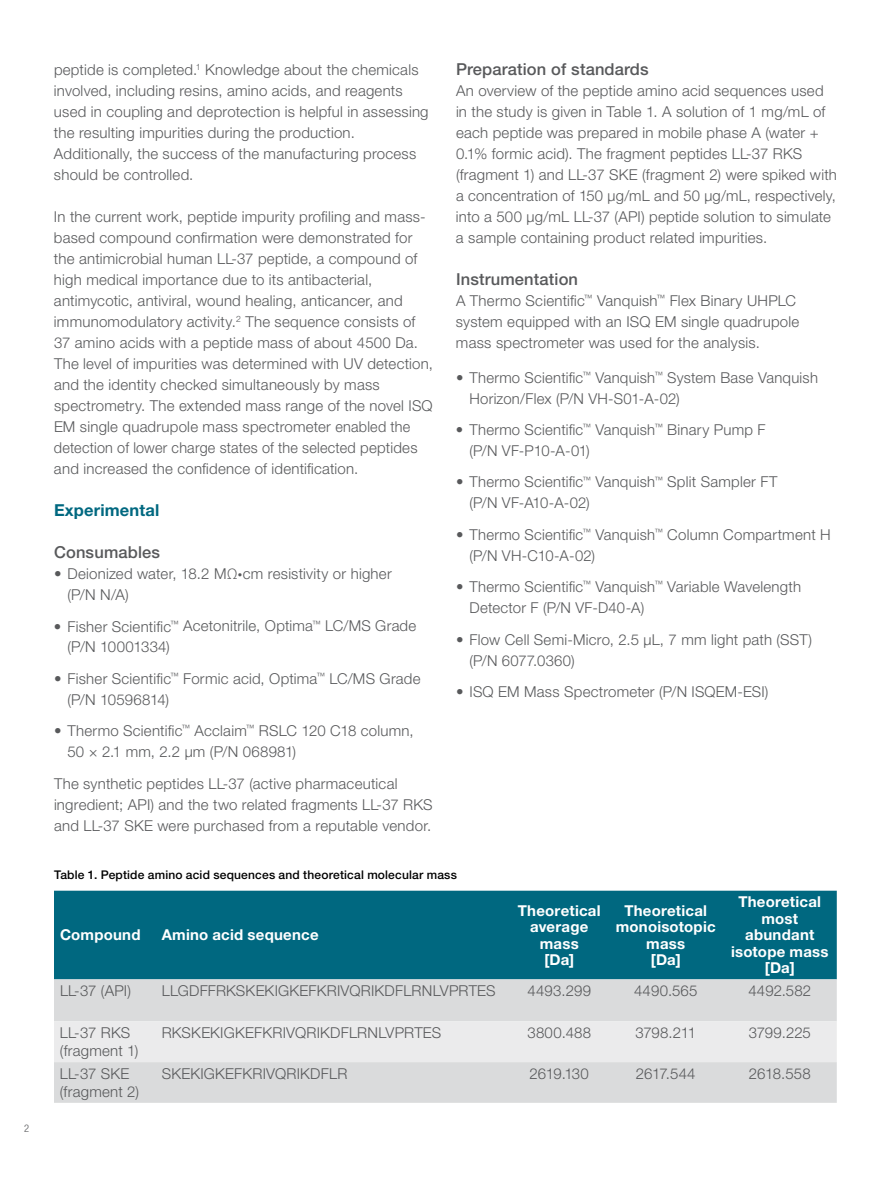
<style>
.page{position:relative;width:891px;height:1188px;background:#fff}
.page>*{position:absolute;margin:0;border:0;box-sizing:border-box;transform-origin:0 0}
.t1{font:500 16.5px "Helvetica Neue LT Std";letter-spacing:.01em;color:#58595b}
.t2{font:700 16.5px "Helvetica Neue LT Std";letter-spacing:.01em;color:#006880}
.t3{font:300 15px/21px "Helvetica Neue LT Std";letter-spacing:.015em;color:#58595b}
.t4{font:700 15px/16.5px "Helvetica Neue LT Std";letter-spacing:.015em;color:#fff;text-align:center}
.t5{font:500 12px "Helvetica Neue LT Std";letter-spacing:.015em;color:#000}
.t6{font:300 condensed 10.5px "Helvetica Neue LT Std";color:#58595b}
.s1{font-size:9px}
</style>
<div class="page">
<div style="left:54px;top:891px;width:783px;height:88px;background:#006880"></div>
<div style="left:54px;top:979px;width:783px;height:124px;background:#dadbdc"></div>
<div style="left:54px;top:1021px;width:783px;height:41px;background:#ebebec"></div>
<p class="t6" style="left:24px;top:1123px;width:7px">2</p>
<p class="t3" style="left:54px;top:59px;width:376px">peptide is completed.<sup>1</sup> Knowledge about the chemicals involved, including resins, amino acids, and reagents used in coupling and deprotection is helpful in assessing the resulting impurities during the production.<br>Additionally, the success of the manufacturing process should be controlled.</p>
<p class="t3" style="left:54px;top:206px;width:381px">In the current work, peptide impurity profiling and mass&shy;based compound confirmation were demonstrated for the antimicrobial human LL-37 peptide, a compound of high medical importance due to its antibacterial, antimycotic, antiviral, wound healing, anticancer, and immunomodulatory activity.<sup>2</sup> The sequence consists of 37 amino acids with a peptide mass of about 4500 Da.<br>The level of impurities was determined with UV detection, and the identity checked simultaneously by mass spectrometry. The extended mass range of the novel ISQ EM single quadrupole mass spectrometer enabled the detection of lower charge states of the selected peptides and increased the confidence of identification.</p>
<p class="t2" style="left:54px;top:500px;width:107px">Experimental</p>
<p class="t1" style="left:54px;top:542px;width:108px">Consumables</p>
<p class="t3" style="left:67px;top:563px;width:326px;text-indent:-13px">• Deionized water, 18.2 MΩ<span class="s1">•</span>cm resistivity or higher (P/N N/A)</p>
<p class="t3" style="left:68px;top:615px;width:350px;text-indent:-14px">• Fisher Scientific<sup>™</sup> Acetonitrile, Optima<sup>™</sup> LC/MS Grade (P/N 10001334)</p>
<p class="t3" style="left:68px;top:668px;width:355px;text-indent:-13px">• Fisher Scientific<sup>™</sup> Formic acid, Optima<sup>™</sup> LC/MS Grade (P/N 10596814)</p>
<p class="t3" style="left:68px;top:720px;width:348px;text-indent:-14px">• Thermo Scientific<sup>™</sup> Acclaim<sup>™</sup> RSLC 120 C18 column,<br>50 × 2.1 mm, 2.2 µm (P/N 068981)</p>
<p class="t3" style="left:54px;top:773px;width:380px">The synthetic peptides LL-37 (active pharmaceutical ingredient; API) and the two related fragments LL-37 RKS and LL-37 SKE were purchased from a reputable vendor.</p>
<p class="t1" style="left:456px;top:59px;width:194px">Preparation of standards</p>
<p class="t3" style="left:456px;top:80px;width:382px">An overview of the peptide amino acid sequences used in the study is given in Table 1. A solution of 1 mg/mL of each peptide was prepared in mobile phase A (water + 0.1% formic acid). The fragment peptides LL-37 RKS (fragment 1) and LL-37 SKE (fragment 2) were spiked with a concentration of 150 µg/mL and 50 µg/mL, respectively, into a 500 µg/mL LL-37 (API) peptide solution to simulate a sample containing product related impurities.</p>
<p class="t1" style="left:456px;top:269px;width:124px">Instrumentation</p>
<p class="t3" style="left:456px;top:290px;width:345px">A Thermo Scientific<sup>™</sup> Vanquish<sup>™</sup> Flex Binary UHPLC system equipped with an ISQ EM single quadrupole mass spectrometer was used for the analysis.</p>
<p class="t3" style="left:469px;top:366px;width:350px;text-indent:-13px">• Thermo Scientific<sup>™</sup> Vanquish<sup>™</sup> System Base Vanquish<br>Horizon/Flex (P/N VH-S01-A-02)</p>
<p class="t3" style="left:470px;top:419px;width:298px;text-indent:-14px">• Thermo Scientific<sup>™</sup> Vanquish<sup>™</sup> Binary Pump F (P/N VF-P10-A-01)</p>
<p class="t3" style="left:470px;top:471px;width:310px;text-indent:-13px">• Thermo Scientific<sup>™</sup> Vanquish<sup>™</sup> Split Sampler FT (P/N VF-A10-A-02)</p>
<p class="t3" style="left:470px;top:524px;width:363px;text-indent:-13px">• Thermo Scientific<sup>™</sup> Vanquish<sup>™</sup> Column Compartment H (P/N VH-C10-A-02)</p>
<p class="t3" style="left:470px;top:576px;width:333px;text-indent:-14px">• Thermo Scientific<sup>™</sup> Vanquish<sup>™</sup> Variable Wavelength<br>Detector F (P/N VF-D40-A)</p>
<p class="t3" style="left:470px;top:629px;width:344px;text-indent:-14px">• Flow Cell Semi-Micro, 2.5 μL, 7 mm light path (SST) (P/N 6077.0360)</p>
<p class="t3" style="left:456px;top:681px;width:314px">• ISQ EM Mass Spectrometer (P/N ISQEM-ESI)</p>
<p class="t5" style="left:54px;top:867px;width:405px">Table 1. Peptide amino acid sequences and theoretical molecular mass</p>
<p class="t4" style="left:60px;top:926px;width:82px">Compound</p>
<p class="t4" style="left:162px;top:926px;width:158px">Amino acid sequence</p>
<p class="t4" style="left:518px;top:902px;width:84px">Theoretical average mass<br>[Da]</p>
<p class="t4" style="left:616px;top:902px;width:101px">Theoretical monoisotopic mass<br>[Da]</p>
<p class="t4" style="left:731px;top:893px;width:99px">Theoretical most abundant isotope mass [Da]</p>
<p class="t3" style="left:60px;top:980px;width:72px">LL-37 (API)</p>
<p class="t3" style="left:162px;top:980px;width:335px">LLGDFFRKSKEKIGKEFKRIVQRIKDFLRNLVPRTES</p>
<p class="t3" style="left:528px;top:980px;width:65px">4493.299</p>
<p class="t3" style="left:634px;top:980px;width:65px">4490.565</p>
<p class="t3" style="left:748px;top:980px;width:64px">4492.582</p>
<p class="t3" style="left:60px;top:1023px;width:80px;line-height:18px">LL-37 RKS (fragment 1)</p>
<p class="t3" style="left:162px;top:1022px;width:281px">RKSKEKIGKEFKRIVQRIKDFLRNLVPRTES</p>
<p class="t3" style="left:527px;top:1022px;width:65px">3800.488</p>
<p class="t3" style="left:635px;top:1022px;width:62px">3798.211</p>
<p class="t3" style="left:749px;top:1022px;width:64px">3799.225</p>
<p class="t3" style="left:60px;top:1064px;width:81px;line-height:18px">LL-37 SKE (fragment 2)</p>
<p class="t3" style="left:162px;top:1063px;width:187px">SKEKIGKEFKRIVQRIKDFLR</p>
<p class="t3" style="left:530px;top:1063px;width:61px">2619.130</p>
<p class="t3" style="left:636px;top:1063px;width:61px">2617.544</p>
<p class="t3" style="left:749px;top:1063px;width:63px">2618.558</p>
</div>
